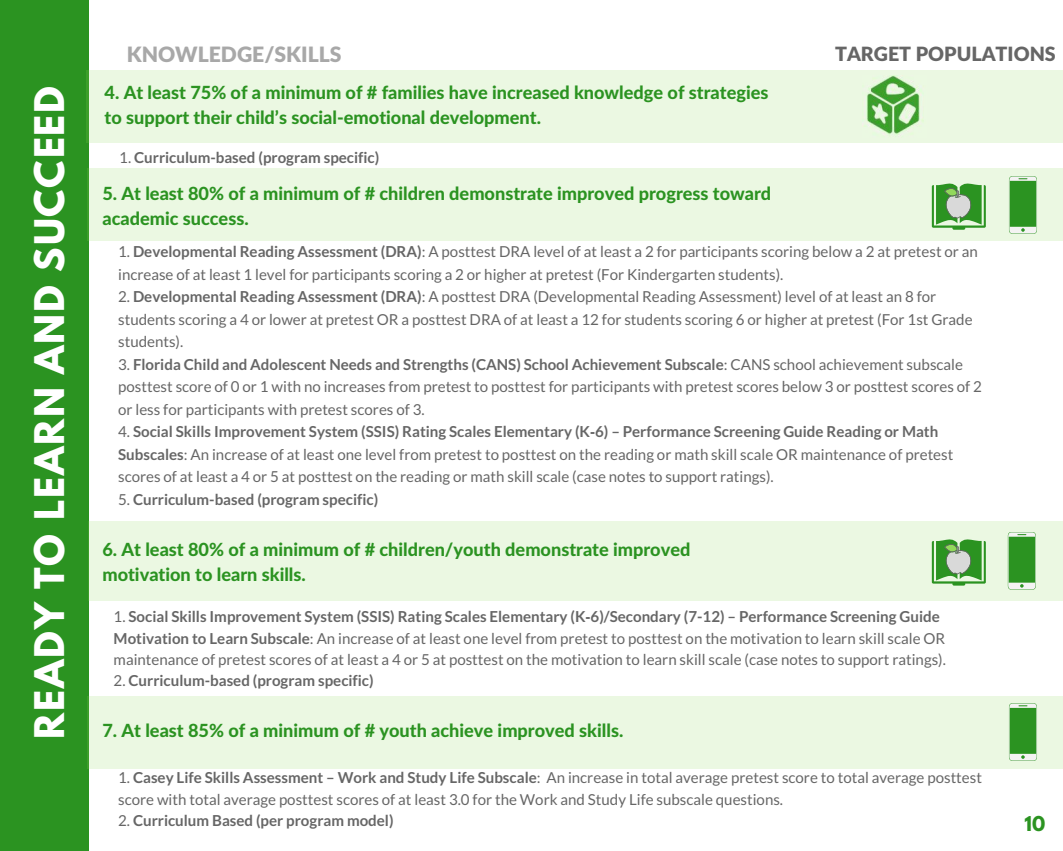
<style>
.page{position:relative;width:1063px;height:851px;background:#fff}
.page>*{position:absolute;margin:0;border:0;box-sizing:border-box;transform-origin:0 0}
.t1{font:700 36.3px "League Spartan";letter-spacing:.05em;color:#fff}
.t2{font:900 21.15px "Lato Latin";color:#a8a8a8}
.t3{font:900 19.65px "Lato Latin";color:#666}
.t4{font:800 18.15px/24.8px "Lato Latin";color:#2b9321}
.t5{font:700 18.15px "League Spartan";color:#2b9321}
.t6{font:15.15px/22.5px "Lato";color:#666}
.t7{font:700 15.15px "Lato";color:#666}
.s1{font-weight:400}
.s2{font-weight:700}
.s3{font-family:"Liberation Sans";font-weight:700}
</style>
<div class="page">
<div style="left:0;top:0;width:89px;height:850px;background:#2b9321"></div>
<div style="left:87px;top:168px;width:976px;height:72px;background:#ebf8e2"></div>
<div style="left:88px;top:521px;width:975px;height:80px;background:#ebf8e2"></div>
<div style="left:87px;top:695px;width:976px;height:73px;background:#ebf8e2"></div>
<svg style="left:932px;top:183px;width:54px;height:47px"></svg>
<svg style="left:932px;top:539px;width:54px;height:46px"></svg>
<div style="left:87px;top:71px;width:976px;height:72px;background:#ebf8e2"></div>
<img style="left:864px;top:75px;width:60px;height:61px">
<svg style="left:1009px;top:176px;width:28px;height:58px"></svg>
<svg style="left:1008px;top:532px;width:28px;height:57px"></svg>
<svg style="left:1009px;top:703px;width:28px;height:57px"></svg>
<h1 class="t1" style="left:31px;top:738px;width:654px;rotate:-90deg">READY TO LEARN AND SUCCEED</h1>
<h2 class="t2" style="left:127px;top:41px;width:216px">KNOWLEDGE/SKILLS</h2>
<p class="t4" style="left:105px;top:80px;width:665px">4. At least 75% of a minimum of # families have increased knowledge of strategies to support their child’s social-emotional development.</p>
<p class="t7" style="left:119px;top:148px;width:262px"><span class="s1">1.</span> Curriculum-based (program specific)</p>
<p class="t3" style="left:835px;top:41px;width:222px">TARGET POPULATIONS</p>
<p class="t4" style="left:102px;top:181px;width:670px">5. At least 80% of a minimum of # children demonstrate improved progress toward academic success.</p>
<p class="t6" style="left:118px;top:240px;width:861px">1. <span class="s2">Developmental Reading Assessment (DRA)</span>: A posttest DRA level of at least a 2 for participants scoring below a 2 at pretest or an increase of at least 1 level for participants scoring a 2 or higher at pretest (For Kindergarten students).</p>
<p class="t6" style="left:118px;top:285px;width:856px">2. <span class="s2">Developmental Reading Assessment (DRA)</span>: A posttest DRA (Developmental Reading Assessment) level of at least an 8 for students scoring a 4 or lower at pretest OR a posttest DRA of at least a 12 for students scoring 6 or higher at pretest (For 1st Grade students).</p>
<p class="t6" style="left:118px;top:352px;width:865px">3. <span class="s2">Florida Child and Adolescent Needs and Strengths (CANS) School Achievement Subscale</span>: CANS school achievement subscale posttest score of 0 or 1 with no increases from pretest to posttest for participants with pretest scores below 3 or posttest scores of 2 or less for participants with pretest scores of 3.</p>
<p class="t6" style="left:118px;top:420px;width:837px">4. <span class="s2">Social Skills Improvement System (SSIS) Rating Scales Elementary (K</span><span class="s3">‐</span><span class="s2">6) – Performance Screening Guide Reading or Math<br>Subscales</span>: An increase of at least one level from pretest to posttest on the reading or math skill scale OR maintenance of pretest scores of at least a 4 or 5 at posttest on the reading or math skill scale (case notes to support ratings).</p>
<p class="t7" style="left:118px;top:490px;width:262px"><span class="s1">5.</span> Curriculum-based (program specific)</p>
<p class="t4" style="left:102px;top:537px;width:590px">6. At least 80% of a minimum of # children/youth demonstrate improved motivation to learn skills.</p>
<p class="t6" style="left:114px;top:605px;width:834px;line-height:21.5px">1. <span class="s2">Social Skills Improvement System (SSIS) Rating Scales Elementary (K</span><span class="s3">‐</span><span class="s2">6)/Secondary (7-12) – Performance Screening Guide<br>Motivation to Learn Subscale</span>: An increase of at least one level from pretest to posttest on the motivation to learn skill scale OR maintenance of pretest scores of at least a 4 or 5 at posttest on the motivation to learn skill scale (case notes to support ratings).</p>
<p class="t7" style="left:114px;top:671px;width:262px"><span class="s1">2.</span> Curriculum-based (program specific)</p>
<p class="t4" style="left:102px;top:717px;width:522px">7. At least 85% of a minimum of # youth achieve improved skills.</p>
<p class="t6" style="left:118px;top:766px;width:865px;line-height:21.5px">1. <span class="s2">Casey Life Skills Assessment – Work and Study Life Subscale</span>: An increase in total average pretest score to total average posttest score with total average posttest scores of at least 3.0 for the Work and Study Life subscale questions.</p>
<p class="t7" style="left:118px;top:811px;width:277px"><span class="s1">2.</span> Curriculum Based (per program model)</p>
<p class="t5" style="left:1025px;top:814px;width:22px">10</p>
</div>
